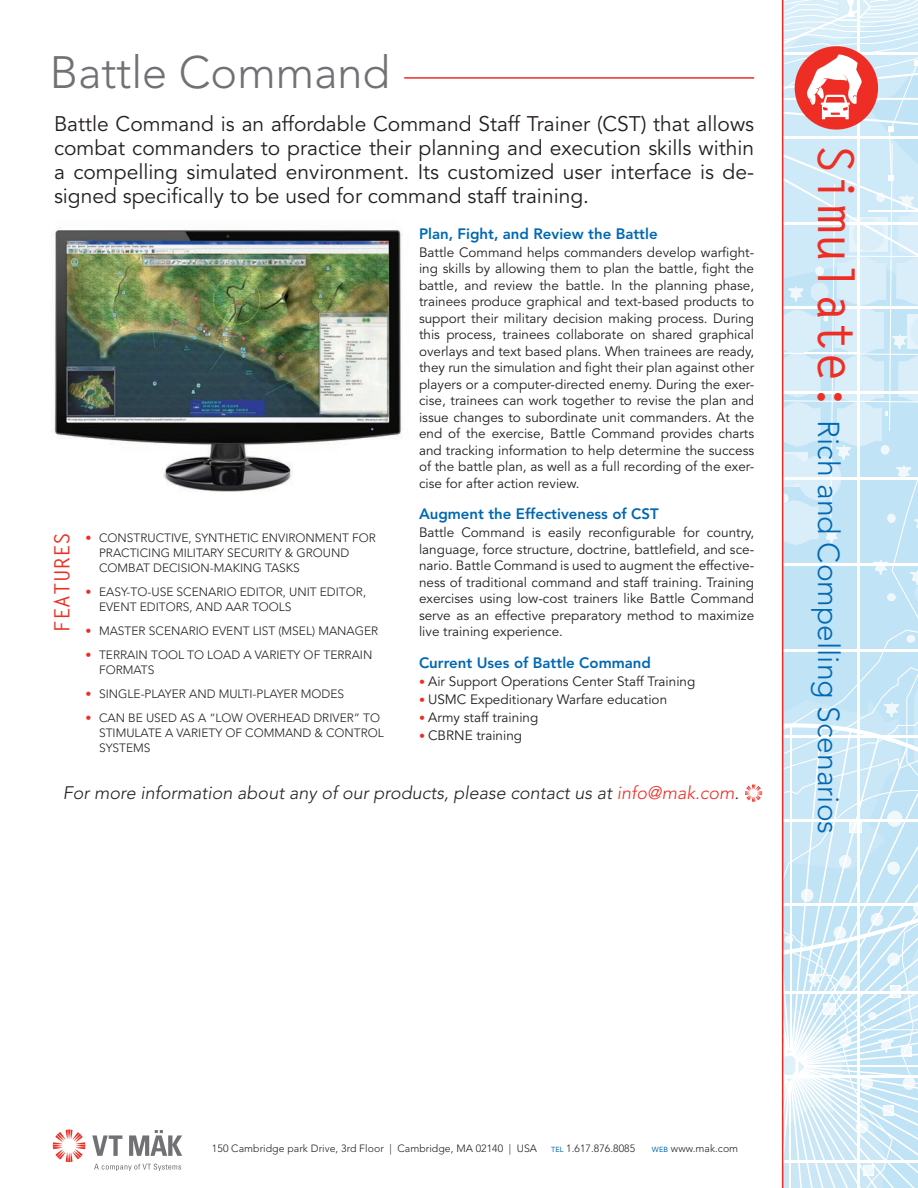
<style>
.page{position:relative;width:918px;height:1188px;background:#fff}
.page>*{position:absolute;margin:0;border:0;box-sizing:border-box;transform-origin:0 0}
.t1{font:300 45px "Avenir";color:#717074}
.t2{font:300 30px "Avenir";color:#0168b3}
.t3{font:21px/24px "Avenir";color:#231f20;text-align:justify}
.t4{font:700 21px "Letter Gothic Std";color:#ee2e22}
.t5{font:italic 300 18px "Avenir";color:#231f20}
.t6{font:800 15px "Avenir";color:#0168b3}
.t7{font:13.5px/16.5px "Avenir";color:#231f20;text-align:justify}
.t8{font:300 12px/15px "Avenir";color:#231f20}
.t9{font:300 10.5px "Avenir";letter-spacing:.005em;color:#231f20}
.s1{color:#ee2e22}
.s2{font-weight:300;font-size:12px;color:#ee2e22}
.s3{color:#ee2c25}
.s4{font-family:"Letter Gothic Std";font-weight:700;font-size:49.5px;color:#ee2e22}
.s5{font-weight:400;font-size:7.35px;color:#0168b3}
</style>
<div class="page">
<svg style="left:53px;top:1130px;width:32px;height:32px"></svg>
<svg style="left:92px;top:1135px;width:30px;height:21px"></svg>
<svg style="left:129px;top:1130px;width:53px;height:26px"></svg>
<svg style="left:94px;top:1164px;width:87px;height:7px"></svg>
<hr style="left:782px;top:0;width:1px;height:1188px;background:#ee2c25">
<svg style="left:783px;top:0;width:135px;height:1188px"></svg>
<hr style="left:404px;top:77px;width:350px;height:2px;background:#ee2c25">
<img style="left:54px;top:228px;width:348px;height:264px">
<svg style="left:745px;top:784px;width:17px;height:18px"></svg>
<h1 class="t1" style="left:50px;top:46px;width:342px">BATTLE COMMAND</h1>
<p class="t3" style="left:54px;top:113px;width:702px">Battle Command is an affordable Command Staff Trainer (CST) that allows combat commanders to practice their planning and execution skills within a compelling simulated environment. Its customized user interface is de&shy;signed specifically to be used for command staff training.</p>
<h3 class="t4" style="left:49px;top:633px;width:102px;rotate:-90deg">FEATURES</h3>
<p class="t8" style="left:99px;top:530px;width:275px;text-indent:-13px"><span class="s1">•</span> CONSTRUCTIVE, SYNTH ETIC ENVIRONMENT FOR<br>PRACTICING MILITARY SECURITY &amp; GROUND<br>COMBAT DECISION-MAKING TASKS</p>
<p class="t8" style="left:99px;top:584px;width:269px;text-indent:-13px"><span class="s1">•</span> EASY-TO-USE SCENARIO EDITOR, UNIT EDITOR,<br>EVENT EDITORS, AND AAR TOOLS</p>
<p class="t8" style="left:86px;top:623px;width:291px"><span class="s1">•</span> MASTER SCENARIO EVENT LIST (M SEL) MANAGER</p>
<p class="t8" style="left:99px;top:647px;width:275px;text-indent:-13px"><span class="s1">•</span> TERRAIN TOOL TO LOAD A VARIETY OF TERRAIN<br>FORMATS</p>
<p class="t8" style="left:86px;top:686px;width:259px"><span class="s1">•</span> SINGLE-PLAYER AND MULTI-PLAYER MODES</p>
<p class="t8" style="left:99px;top:710px;width:286px;text-indent:-13px"><span class="s1">•</span> CAN B E USED AS A “LOW OVERH EAD DRIVER” TO<br>STIMULATE A VARIETY OF COMMAND &amp; CONTROL<br>SYSTEMS</p>
<p class="t6" style="left:419px;top:225px;width:240px">Plan, Fight, and Review the Battle</p>
<p class="t7" style="left:419px;top:244px;width:337px">Battle Command helps commanders develop warfight&shy;ing skills by allowing them to plan the battle, fight the battle, and review the battle. In the planning phase, trainees produce graphical and text-based products to support their military decision making process. During this process, trainees collaborate on shared graphical overlays and text based plans. When trainees are ready, they run the simulation and fight their plan against other players or a computer-directed enemy. During the exer&shy;cise, trainees can work together to revise the plan and issue changes to subordinate unit commanders. At the end of the exercise, Battle Command provides charts and tracking information to help determine the success of the battle plan, as well as a full recording of the exer&shy;cise for after action review.</p>
<p class="t6" style="left:419px;top:505px;width:241px">Augment the Effectiveness of CST</p>
<p class="t7" style="left:419px;top:525px;width:337px">Battle Command is easily reconfigurable for country, language, force structure, doctrine, battlefield, and sce&shy;nario. Battle Command is used to augment the effective&shy;ness of traditional command and staff training. Training exercises using low-cost trainers like Battle Command serve as an effective preparatory method to maximize live training experience.</p>
<p class="t6" style="left:419px;top:654px;width:233px">Current Uses of Battle Command</p>
<p class="t7" style="left:419px;top:673px;width:278px"><span class="s2">•</span> Air Support Operations Center Staff Training</p>
<p class="t7" style="left:419px;top:691px;width:250px"><span class="s2">•</span> USMC Expeditionary Warfare education</p>
<p class="t7" style="left:419px;top:709px;width:121px"><span class="s2">•</span> Army staff training</p>
<p class="t7" style="left:419px;top:727px;width:105px"><span class="s2">•</span> CBRNE training</p>
<h3 class="t5" style="left:63px;top:783px;width:678px">For more information about any of our products, please contact us at <span class="s3">info@mak.com</span>.</h3>
<h2 class="t2" style="left:846px;top:144px;width:692px;rotate:90deg"><span class="s4">Simulate:</span> RICH AND COMPELLING SCENARIOS</h2>
<p class="t9" style="left:212px;top:1142px;width:327px">150 CAMBRIDGE PARK DRIVE, 3RD FLOOR | CAMBRIDGE, MA 02140 | USA</p>
<p class="t9" style="left:551px;top:1142px;width:86px"><span class="s5">TEL</span> 1.617.876.8085</p>
<p class="t9" style="left:652px;top:1142px;width:88px"><span class="s5">WEB</span> WWW.MAK.COM</p>
</div>
